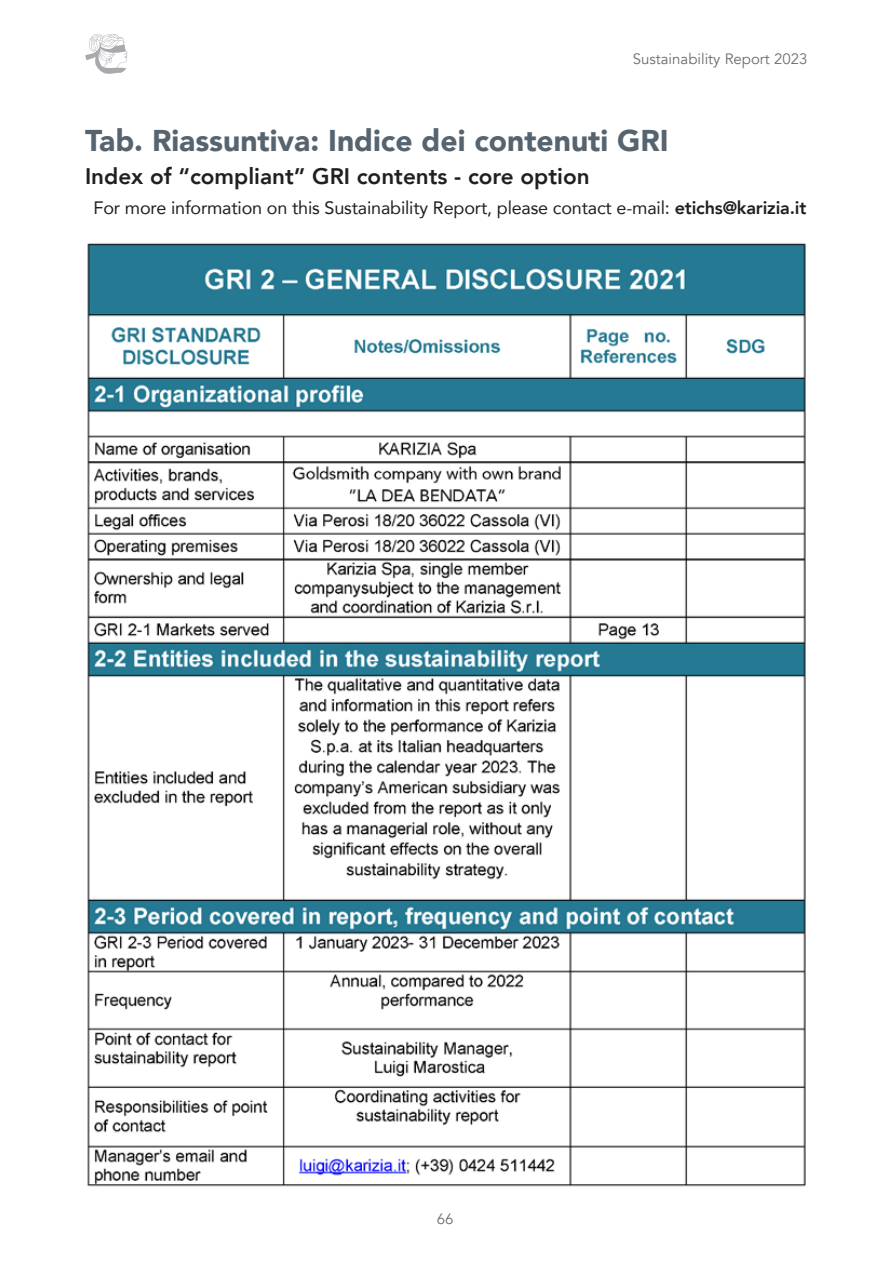
<style>
.page{position:relative;width:893px;height:1263px;background:#fff}
.page>*{position:absolute;margin:0;border:0;box-sizing:border-box;transform-origin:0 0}
.t1{font:900 30px "Avenir";color:#566470}
.t2{font:800 22.5px "Avenir";color:#231f20}
.t3{font:18px "Avenir";letter-spacing:-.01em;color:#231f20}
.t4{font:15px "Avenir";color:#6c6d70}
.s1{font-weight:800}
</style>
<div class="page">
<svg style="left:85px;top:34px;width:43px;height:40px"></svg>
<img style="left:87px;top:243px;width:719px;height:944px">
<p class="t4" style="left:633px;top:50px;width:176px">Sustainability Report 2023</p>
<h1 class="t1" style="left:85px;top:115px;width:585px">Tab. Riassuntiva: Indice dei contenuti GRI</h1>
<p class="t2" style="left:85px;top:159px;width:506px">Index of “compliant” GRI contents - core option</p>
<p class="t3" style="left:94px;top:193px;width:714px">For more information on this Sustainability Report, please contact e-mail: <span class="s1">etichs@karizia.it</span></p>
<p class="t4" style="left:437px;top:1210px;width:18px">66</p>
</div>
